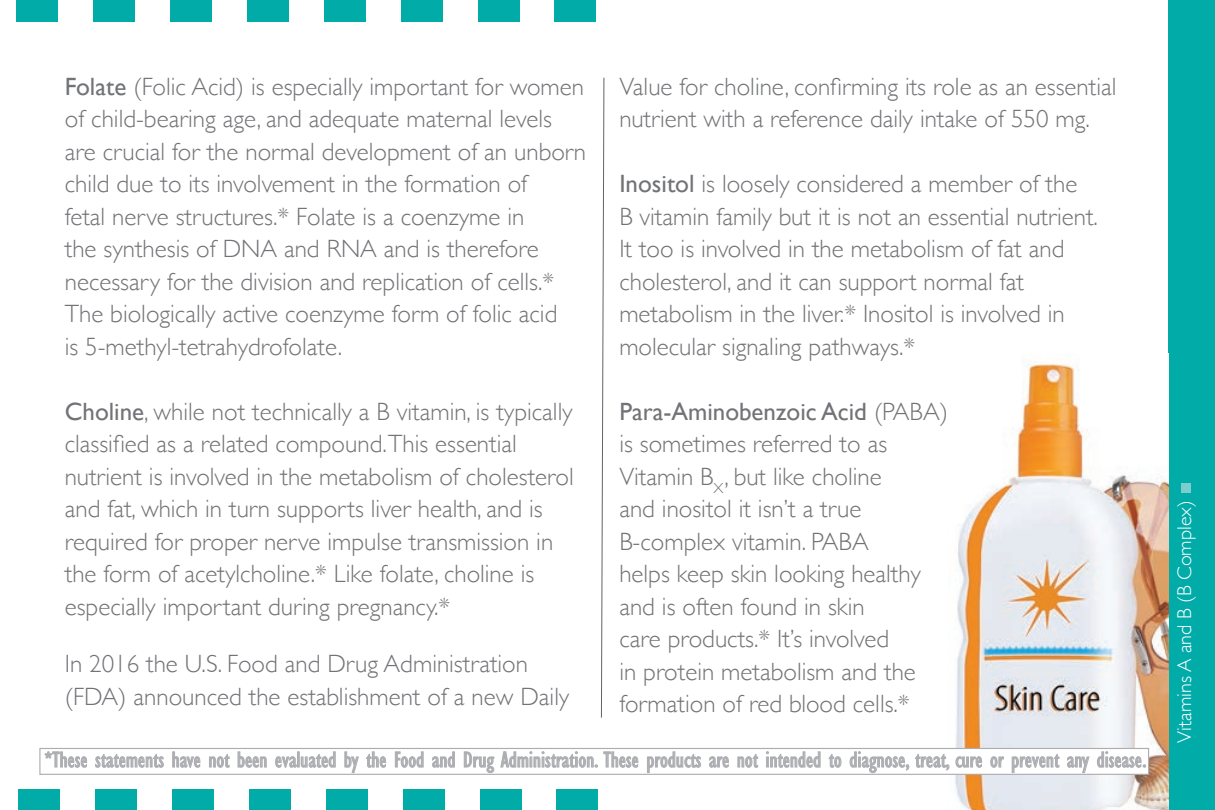
<style>
.page{position:relative;width:1215px;height:810px;background:#fff}
.page>*{position:absolute;margin:0;border:0;box-sizing:border-box;transform-origin:0 0}
.t1{font:300 25px/32.5px "Gill Sans";color:#727376}
.t2{font:condensed 22.75px "Gill Sans Std";color:#adaeb2}
.t3{font:300 20px "Gill Sans";color:#fff}
.s1{font-weight:400}
</style>
<div class="page">
<div style="left:16px;top:0;width:42px;height:22px;background:#00aba8"></div>
<div style="left:93px;top:0;width:42px;height:22px;background:#00aba8"></div>
<div style="left:170px;top:0;width:42px;height:22px;background:#00aba8"></div>
<div style="left:247px;top:0;width:42px;height:22px;background:#00aba8"></div>
<div style="left:324px;top:0;width:42px;height:22px;background:#00aba8"></div>
<div style="left:401px;top:0;width:41px;height:22px;background:#00aba8"></div>
<div style="left:478px;top:0;width:42px;height:22px;background:#00aba8"></div>
<div style="left:554px;top:0;width:42px;height:22px;background:#00aba8"></div>
<div style="left:1168px;top:0;width:47px;height:810px;background:#00aba8"></div>
<div style="left:1182px;top:484px;width:9px;height:9px;background:#7ccdce"></div>
<div style="left:18px;top:789px;width:42px;height:21px;background:#00aba8"></div>
<div style="left:95px;top:789px;width:42px;height:21px;background:#00aba8"></div>
<div style="left:172px;top:789px;width:42px;height:21px;background:#00aba8"></div>
<div style="left:249px;top:789px;width:42px;height:21px;background:#00aba8"></div>
<div style="left:326px;top:789px;width:42px;height:21px;background:#00aba8"></div>
<div style="left:403px;top:789px;width:42px;height:21px;background:#00aba8"></div>
<div style="left:480px;top:789px;width:42px;height:21px;background:#00aba8"></div>
<div style="left:557px;top:789px;width:41px;height:21px;background:#00aba8"></div>
<img style="left:948px;top:360px;width:220px;height:450px">
<div style="left:40px;top:748px;width:1109px;height:26px;background:#fff"></div>
<svg style="left:45px;top:751px;width:42px;height:17px"></svg>
<svg style="left:95px;top:754px;width:69px;height:14px"></svg>
<svg style="left:172px;top:751px;width:28px;height:17px"></svg>
<svg style="left:209px;top:754px;width:21px;height:14px"></svg>
<svg style="left:238px;top:751px;width:29px;height:17px"></svg>
<svg style="left:275px;top:751px;width:61px;height:17px"></svg>
<svg style="left:344px;top:751px;width:15px;height:22px"></svg>
<svg style="left:366px;top:751px;width:20px;height:17px"></svg>
<svg style="left:395px;top:751px;width:29px;height:17px"></svg>
<svg style="left:432px;top:751px;width:23px;height:17px"></svg>
<svg style="left:464px;top:751px;width:30px;height:22px"></svg>
<svg style="left:500px;top:751px;width:138px;height:17px"></svg>
<svg style="left:647px;top:751px;width:54px;height:22px"></svg>
<svg style="left:709px;top:756px;width:20px;height:12px"></svg>
<svg style="left:737px;top:754px;width:21px;height:14px"></svg>
<svg style="left:766px;top:751px;width:55px;height:17px"></svg>
<div style="left:834px;top:756px;width:7px;height:12px;border:1px solid #adaeb2;border-radius:50%"></div>
<svg style="left:829px;top:754px;width:10px;height:14px"></svg>
<svg style="left:850px;top:751px;width:59px;height:22px"></svg>
<svg style="left:915px;top:754px;width:67px;height:17px"></svg>
<div style="left:991px;top:756px;width:6px;height:12px;border:1px solid #adaeb2;border-radius:50%"></div>
<svg style="left:992px;top:756px;width:12px;height:12px"></svg>
<svg style="left:1012px;top:754px;width:48px;height:19px"></svg>
<svg style="left:1067px;top:756px;width:23px;height:17px"></svg>
<svg style="left:1097px;top:751px;width:49px;height:17px"></svg>
<div style="left:39px;top:748px;width:1110px;height:27px;border:1px solid #adaeb2"></div>
<svg style="left:601px;top:77px;width:4px;height:641px"></svg>
<p class="t1" style="left:65px;top:69px;width:523px"><span class="s1">Folate</span> (Folic Acid) is especially important for women of child-bearing age, and adequate maternal levels are crucial for the normal development of an unborn child due to its involvement in the formation of<br>fetal nerve structures.* Folate is a coenzyme in<br>the synthesis of DNA and RNA and is therefore necessary for the division and replication of cells.* The biologically active coenzyme form of folic acid<br>is 5-methyl-tetrahydrofolate.</p>
<p class="t1" style="left:65px;top:394px;width:510px"><span class="s1">Choline</span>, while not technically a B vitamin, is typically classified as a related compound.This essential nutrient is involved in the metabolism of cholesterol and fat, which in turn supports liver health, and is required for proper nerve impulse transmission in the form of acetylcholine.* Like folate, choline is especially important during pregnancy.*</p>
<p class="t1" style="left:65px;top:647px;width:506px">In 2016 the U.S. Food and Drug Administration (FDA) announced the establishment of a new Daily</p>
<p class="t1" style="left:619px;top:69px;width:499px">Value for choline, confirming its role as an essential nutrient with a reference daily intake of 550 mg.</p>
<p class="t1" style="left:619px;top:167px;width:480px"><span class="s1">Inositol</span> is loosely considered a member of the<br>B vitamin family but it is not an essential nutrient.<br>It too is involved in the metabolism of fat and cholesterol, and it can support normal fat metabolism in the liver.* Inositol is involved in molecular signaling pathways.*</p>
<p class="t1" style="left:619px;top:394px;width:330px"><span class="s1">Para-Aminobenzoic Acid</span> (PABA) is sometimes referred to as<br>Vitamin B<sub>X</sub>, but like choline<br>and inositol it isn’t a true<br>B-complex vitamin. PABA<br>helps keep skin looking healthy and is often found in skin<br>care products.* It’s involved<br>in protein metabolism and the formation of red blood cells.*</p>
<p class="t2" style="left:44px;top:747px;width:1104px">*These statements have not been evaluated by the Food and Drug Administration. These products are not intended to diagnose, treat, cure or prevent any disease.</p>
<p class="t3" style="left:1169px;top:743px;width:244px;rotate:-90deg">Vitamins A and B (B Complex)</p>
</div>
